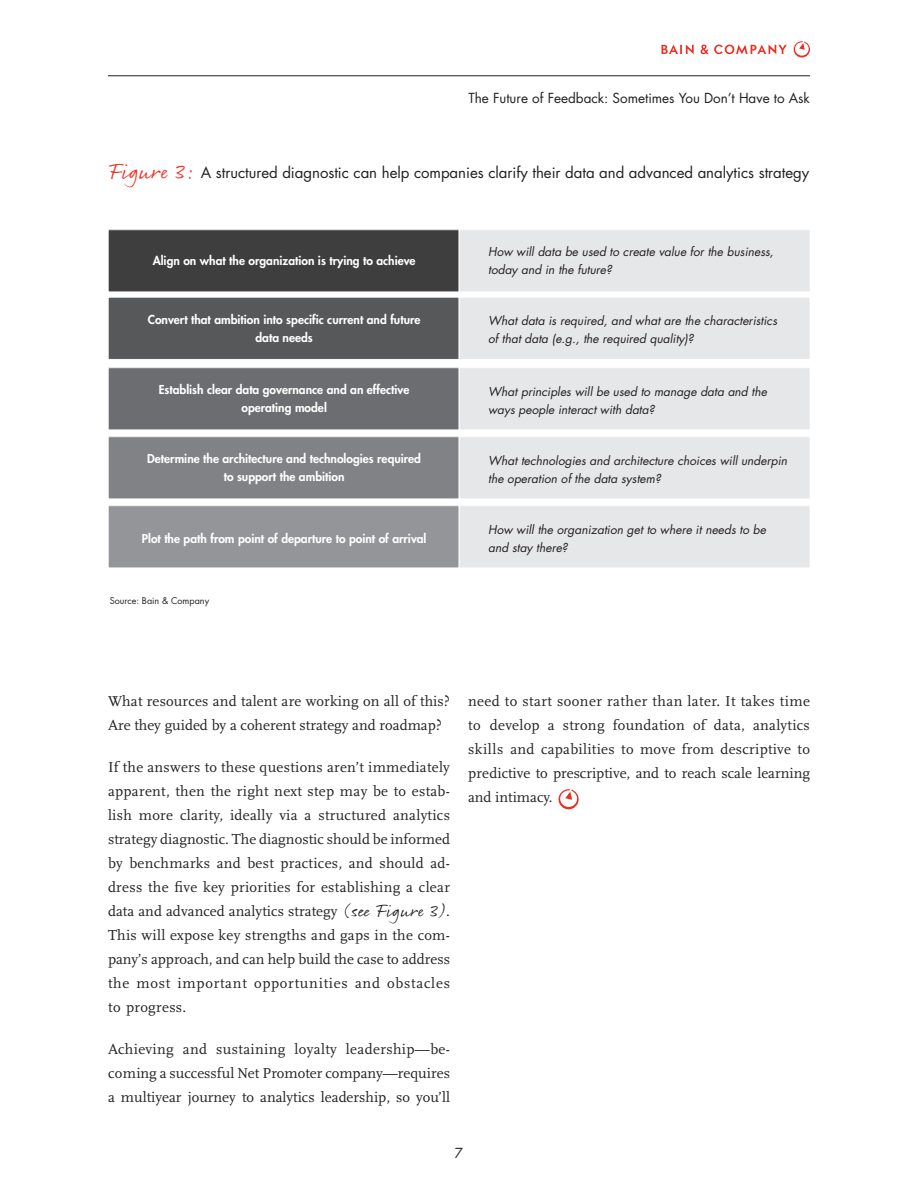
<style>
.page{position:relative;width:918px;height:1188px;background:#fff}
.page>*{position:absolute;margin:0;border:0;box-sizing:border-box;transform-origin:0 0}
.Body_text{font:15px/24px "Scala";color:#231f20;text-align:justify}
.Chart_tagline{font:15px "Futura";color:#231f20}
.t1{font:13.5px "Futura";color:#231f20}
.t2{font:italic 12px/18px "Futura";color:#231f20}
.t3{font:800 12px/18px "Futura";color:#fff;text-align:center}
.t4{font:9px "Futura";color:#231f20}
.s1{font-family:"Rollerscript Rough";font-size:22.5px;color:#ee2e22}
.s2{font-family:"Rollerscript Rough";font-size:18px}
</style>
<div class="page">
<hr style="left:108px;top:76px;width:702px;height:1px;background:#231f20">
<svg style="left:662px;top:45px;width:32px;height:9px"></svg>
<svg style="left:701px;top:45px;width:86px;height:9px"></svg>
<svg style="left:794px;top:41px;width:16px;height:17px"></svg>
<div style="left:108px;top:230px;width:351px;height:62px;background:#3e3e3f"></div>
<div style="left:459px;top:230px;width:351px;height:62px;background:#e6e7e9"></div>
<div style="left:459px;top:230px;width:351px;height:62px;border:1px solid #fff"></div>
<div style="left:108px;top:297px;width:351px;height:62px;background:#57585a"></div>
<div style="left:108px;top:297px;width:351px;height:63px;border:1px solid #fff"></div>
<div style="left:459px;top:297px;width:351px;height:62px;background:#e6e7e9"></div>
<div style="left:459px;top:297px;width:351px;height:63px;border:1px solid #fff"></div>
<div style="left:108px;top:368px;width:351px;height:62px;background:#6c6d70"></div>
<div style="left:459px;top:368px;width:351px;height:62px;background:#e6e7e9"></div>
<div style="left:459px;top:368px;width:351px;height:62px;border:1px solid #fff"></div>
<div style="left:108px;top:437px;width:351px;height:62px;background:#808285"></div>
<div style="left:108px;top:436px;width:351px;height:63px;border:1px solid #fff"></div>
<div style="left:459px;top:437px;width:351px;height:62px;background:#e6e7e9"></div>
<div style="left:459px;top:436px;width:351px;height:63px;border:1px solid #fff"></div>
<div style="left:108px;top:506px;width:351px;height:62px;background:#939598"></div>
<div style="left:108px;top:506px;width:351px;height:62px;border:1px solid #fff"></div>
<div style="left:459px;top:506px;width:351px;height:62px;background:#e6e7e9"></div>
<div style="left:459px;top:506px;width:351px;height:62px;border:1px solid #fff"></div>
<svg style="left:559px;top:789px;width:20px;height:20px"></svg>
<p class="t1" style="left:468px;top:89px;width:343px">The Future of Feedback: Sometimes You Don’t Have to Ask</p>
<p class="Chart_tagline" style="left:108px;top:163px;width:703px"><span class="s1">Figure 3:</span> A structured diagnostic can help companies clarify their data and advanced analytics strategy</p>
<p class="t3" style="left:153px;top:251px;width:264px">Align on what the organization is trying to achieve</p>
<p class="t3" style="left:148px;top:310px;width:274px">Convert that ambition into specific current and future data needs</p>
<p class="t3" style="left:159px;top:380px;width:252px">Establish clear data governance and an effective operating model</p>
<p class="t3" style="left:147px;top:449px;width:275px">Determine the architecture and technologies required to support the ambition</p>
<p class="t3" style="left:142px;top:529px;width:286px">Plot the path from point of departure to point of arrival</p>
<p class="t4" style="left:110px;top:595px;width:101px">Source: Bain &amp; Company</p>
<p class="t2" style="left:488px;top:243px;width:287px">How will data be used to create value for the business, today and in the future?</p>
<p class="t2" style="left:488px;top:312px;width:290px">What data is required, and what are the characteristics of that data (e.g., the required quality)?</p>
<p class="t2" style="left:488px;top:382px;width:280px">What principles will be used to manage data and the ways people interact with data?</p>
<p class="t2" style="left:488px;top:451px;width:301px">What technologies and architecture choices will underpin the operation of the data system?</p>
<p class="t2" style="left:488px;top:520px;width:279px">How will the organization get to where it needs to be and stay there?</p>
<p class="Body_text" style="left:108px;top:690px;width:343px">What resources and talent are working on all of this?<br>Are they guided by a coherent strategy and roadmap?</p>
<p class="Body_text" style="left:108px;top:756px;width:344px">If the answers to these questions aren’t immediately apparent, then the right next step may be to estab&shy;lish more clarity, ideally via a structured analytics strategy diagnostic. The diagnostic should be informed by benchmarks and best practices, and should ad&shy;dress the five key priorities for establishing a clear data and advanced analytics strategy <span class="s2">(see Figure 3)</span>.<br>This will expose key strengths and gaps in the com&shy;pany’s approach, and can help build the case to address the most important opportunities and obstacles to progress.</p>
<p class="Body_text" style="left:108px;top:1038px;width:344px">Achieving and sustaining loyalty leadership—be&shy;coming a successful Net Promoter company—requires a multiyear journey to analytics leadership, so you’ll</p>
<p class="Body_text" style="left:468px;top:690px;width:344px">need to start sooner rather than later. It takes time to develop a strong foundation of data, analytics skills and capabilities to move from descriptive to predictive to prescriptive, and to reach scale learning and intimacy.</p>
<p class="t1" style="left:455px;top:1144px;width:10px">7</p>
</div>
